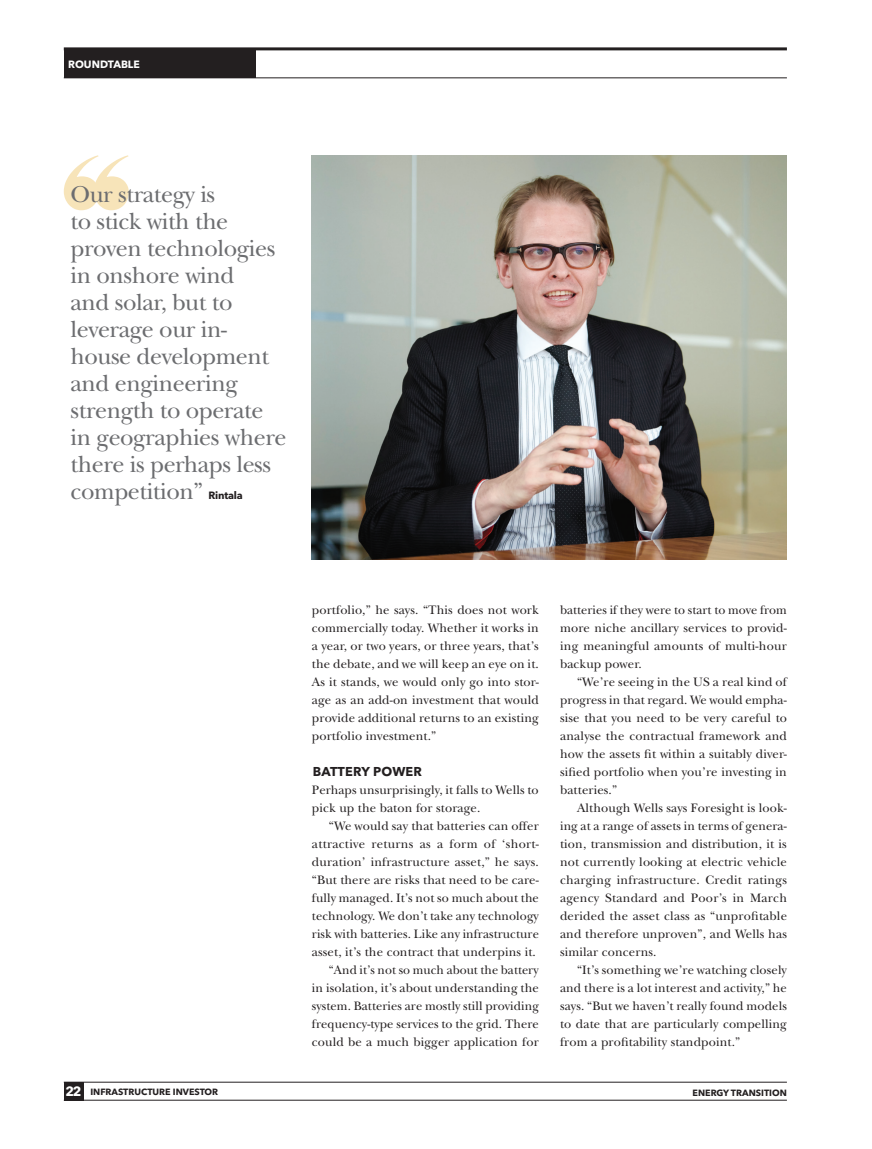
<style>
.page{position:relative;width:872px;height:1149px;background:#fff}
.page>*{position:absolute;margin:0;border:0;box-sizing:border-box;transform-origin:0 0}
._14_Big_feature_quot{font:24px/27px "New Baskerville Std";letter-spacing:-.02em;color:#6c6d70}
._4_Body_text_indent{font:12.75px/18px "New Baskerville Std";letter-spacing:.01em;color:#231f20;text-align:justify}
._6_Body_text_full_ou{font:12.75px/18px "New Baskerville Std";letter-spacing:.01em;color:#231f20}
._7_Subhead{font:700 12.75px "Avenir Next LT Pro";letter-spacing:.01em;color:#231f20}
.t1{font:700 10.5px "Avenir Next LT Pro";color:#fff}
._14_Big_feature_quot-2{font:700 10.5px "Avenir Next LT Pro";letter-spacing:-.02em;color:#231f20}
.t2{font:700 9px "Avenir Next LT Pro";color:#231f20}
.s1{font-size:13.35px;color:#fff}
</style>
<div class="page">
<div style="left:64px;top:1081px;width:19px;height:18px;background:#231f20"></div>
<hr style="left:64px;top:1081px;width:723px;height:1px;background:#231f20">
<hr style="left:64px;top:1099px;width:723px;height:1px;background:#231f20">
<div style="left:64px;top:50px;width:191px;height:28px;background:#231f20"></div>
<hr style="left:64px;top:47px;width:723px;height:3px;background:#231f20">
<hr style="left:64px;top:78px;width:723px;height:1px;background:#231f20">
<img style="left:312px;top:155px;width:475px;height:404px">
<svg style="left:64px;top:155px;width:65px;height:55px"></svg>
<p class="t1" style="left:68px;top:58px;width:73px">ROUNDTABLE</p>
<p class="_14_Big_feature_quot" style="left:71px;top:181px;width:217px">Our strategy is<br>to stick with the proven technologies in onshore wind<br>and solar, but to leverage our in&shy;house development and engineering strength to operate in geographies where there is perhaps less competition”</p>
<p class="_14_Big_feature_quot-2" style="left:208px;top:489px;width:36px">Rintala</p>
<p class="_4_Body_text_indent" style="left:312px;top:600px;width:228px">portfolio,” he says. “This does not work commercially today. Whether it works in a year, or two years, or three years, that’s the debate, and we will keep an eye on it.<br>As it stands, we would only go into stor&shy;age as an add-on investment that would provide additional returns to an existing portfolio investment.”</p>
<p class="_7_Subhead" style="left:313px;top:763px;width:111px">BATTERY POWER</p>
<p class="_6_Body_text_full_ou" style="left:312px;top:780px;width:228px">Perhaps unsurprisingly, it falls to Wells to pick up the baton for storage.</p>
<p class="_4_Body_text_indent" style="left:312px;top:816px;width:228px;text-indent:17px">“We would say that batteries can offer attractive returns as a form of ‘short&shy;duration’ infrastructure asset,” he says. “But there are risks that need to be care&shy;fully managed. It’s not so much about the technology. We don’t take any technology risk with batteries. Like any infrastructure asset, it’s the contract that underpins it.</p>
<p class="_4_Body_text_indent" style="left:312px;top:960px;width:228px;text-indent:17px">“And it’s not so much about the battery in isolation, it’s about understanding the system. Batteries are mostly still providing frequency-type services to the grid. There could be a much bigger application for</p>
<p class="_4_Body_text_indent" style="left:560px;top:600px;width:228px">batteries if they were to start to move from more niche ancillary services to provid&shy;ing meaningful amounts of multi-hour backup power.</p>
<p class="_4_Body_text_indent" style="left:560px;top:672px;width:228px;text-indent:17px">“We’re seeing in the US a real kind of progress in that regard. We would empha&shy;sise that you need to be very careful to analyse the contractual framework and how the assets fit within a suitably diver&shy;sified portfolio when you’re investing in batteries.”</p>
<p class="_4_Body_text_indent" style="left:560px;top:798px;width:228px;text-indent:17px">Although Wells says Foresight is look&shy;ing at a range of assets in terms of genera&shy;tion, transmission and distribution, it is not currently looking at electric vehicle charging infrastructure. Credit ratings agency Standard and Poor’s in March derided the asset class as “unprofitable and therefore unproven”, and Wells has similar concerns.</p>
<p class="_4_Body_text_indent" style="left:560px;top:960px;width:228px;text-indent:17px">“It’s something we’re watching closely and there is a lot interest and activity,” he says. “But we haven’t really found models to date that are particularly compelling from a profitability standpoint.”</p>
<p class="t2" style="left:66px;top:1085px;width:154px"><span class="s1">22</span> INFRASTRUCTURE INVESTOR</p>
<p class="t2" style="left:692px;top:1086px;width:96px">ENERGY TRANSITION</p>
</div>
